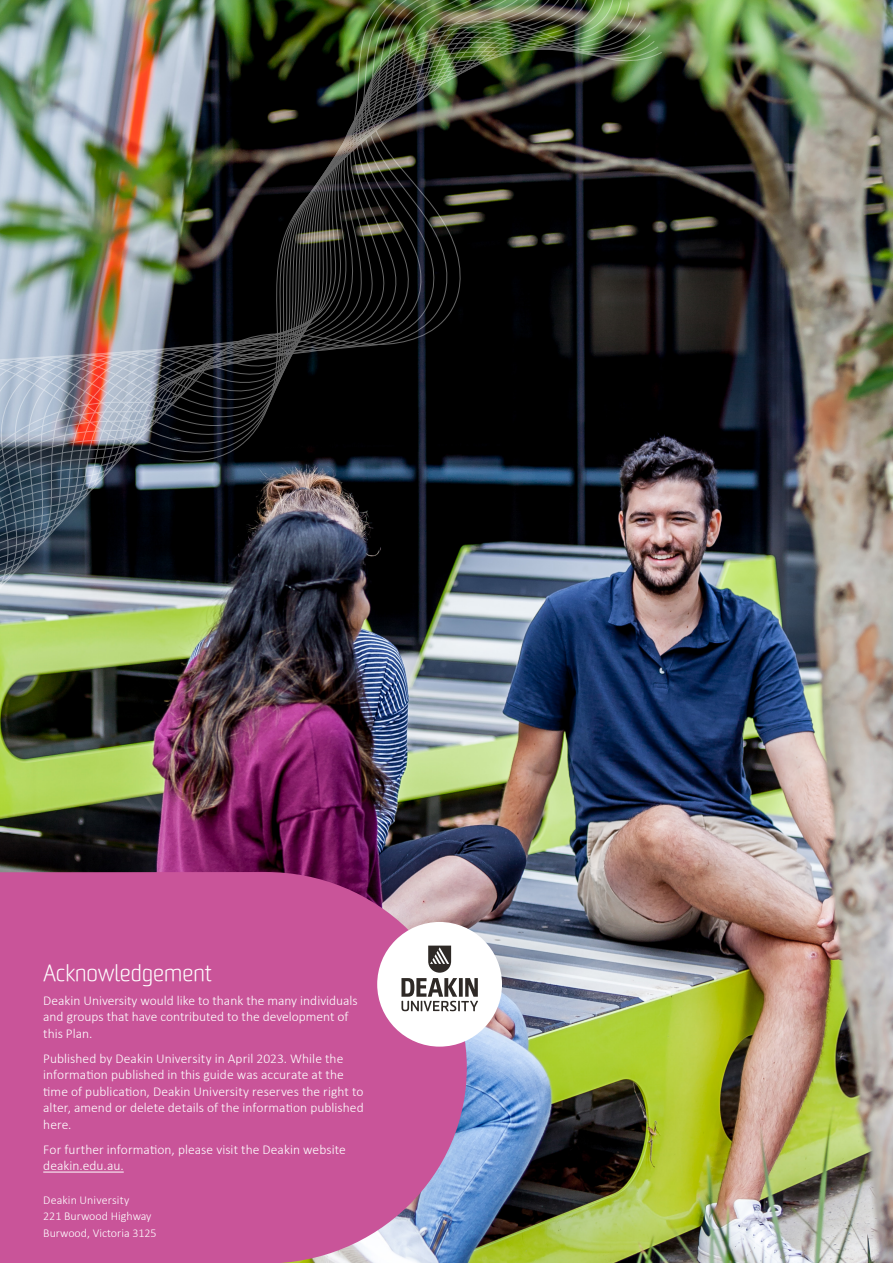
<style>
.page{position:relative;width:893px;height:1263px;background:#fff}
.page>*{position:absolute;margin:0;border:0;box-sizing:border-box;transform-origin:0 0}
.t1{font:300 22.5px "Worldly";color:#fff}
.t2{font:300 13.5px/16.5px "Calibri";color:#fff}
.t3{font:300 12px/16.5px "Calibri";color:#fff}
</style>
<div class="page">
<img style="left:0;top:0;width:893px;height:1263px">
<img style="left:0;top:0;width:726px;height:509px">
<svg style="left:0;top:872px;width:467px;height:391px;background:#c55a9c"></svg>
<hr style="left:43px;top:1172px;width:81px;height:1px;background:#fff">
<svg style="left:377px;top:922px;width:125px;height:125px"></svg>
<h1 class="t1" style="left:43px;top:960px;width:170px">Acknowledgement</h1>
<p class="t2" style="left:43px;top:992px;width:316px">Deakin University would like to thank the many individuals and groups that have contributed to the development of this Plan.</p>
<p class="t2" style="left:43px;top:1050px;width:322px">Published by Deakin University in April 2023. While the information published in this guide was accurate at the time of publication, Deakin University reserves the right to alter, amend or delete details of the information published here.</p>
<p class="t2" style="left:43px;top:1141px;width:304px">For further information, please visit the Deakin website deakin.edu.au.</p>
<p class="t3" style="left:43px;top:1191px;width:115px">Deakin University<br>221 Burwood Highway<br>Burwood, Victoria 3125</p>
</div>
